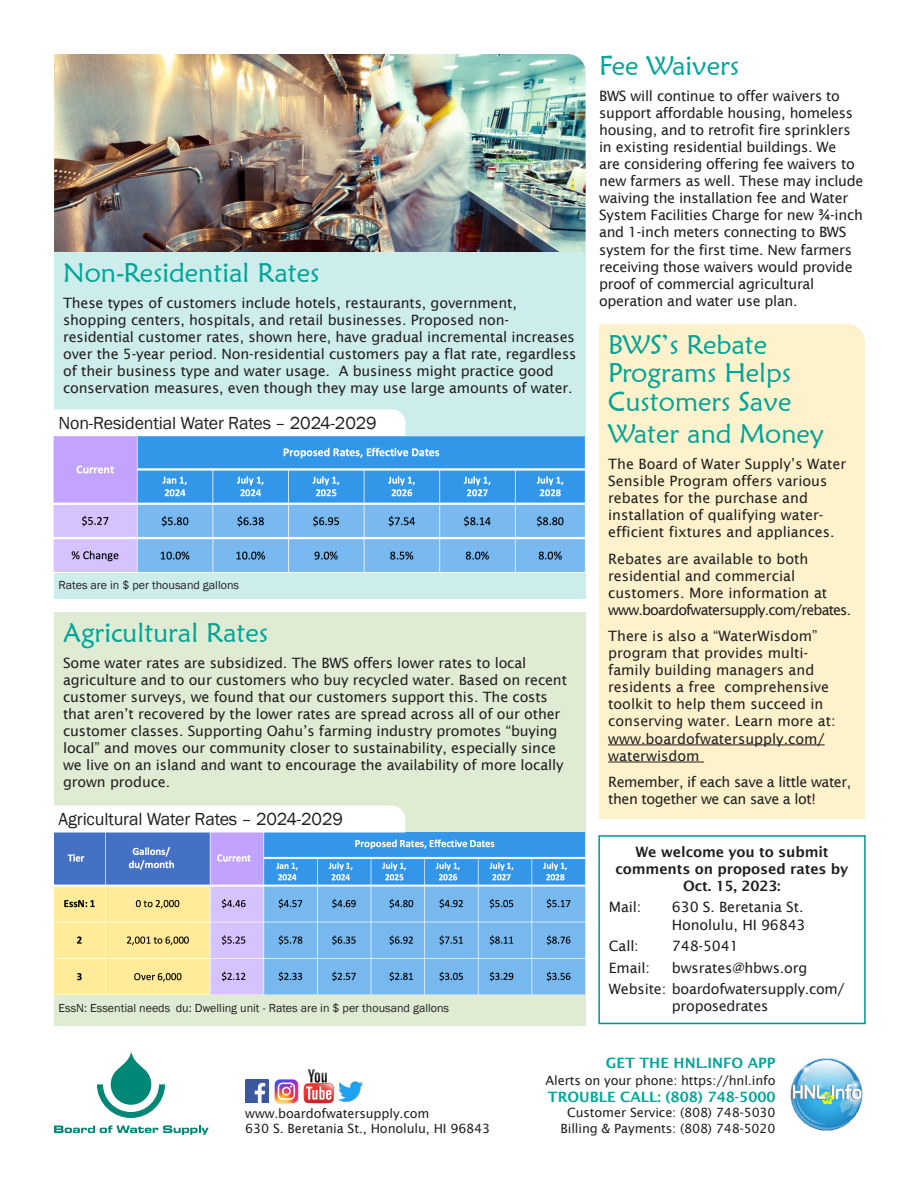
<style>
.page{position:relative;width:918px;height:1188px;background:#fff}
.page>*{position:absolute;margin:0;border:0;box-sizing:border-box;transform-origin:0 0}
.Headline_-_18pt_Maiandra{font:27px/28.5px "Maiandra GD";color:#00a599}
.t1{font:18px "Franklin Gothic";letter-spacing:-.01em;color:#231f20}
.Body_-_9_5_pt_Lucida_Sans{font:14.25px/17.1px "Lucida Sans";letter-spacing:-.01em;color:#231f20}
.Body_-_9_5_pt_Lucida_Sans-2{font:14.25px/17.1px "Lucida Sans";letter-spacing:-.03em;color:#231f20}
.Body_-_9_5_pt_Lucida_Sans-3{font:600 14.25px/17.1px "Lucida Sans";letter-spacing:-.01em;color:#231f20;text-align:center}
.t2{font:600 14.25px "Lucida Sans";color:#00a599}
.t3{font:12.75px/15.3px "Lucida Sans";letter-spacing:-.01em;color:#231f20;text-align:center}
.t4{font:12px "Franklin Gothic";color:#231f20}
</style>
<div class="page">
<svg style="left:54px;top:1125px;width:154px;height:10px"></svg>
<svg style="left:97px;top:1052px;width:68px;height:66px"></svg>
<img style="left:338px;top:1081px;width:24px;height:21px">
<img style="left:245px;top:1080px;width:23px;height:23px">
<img style="left:274px;top:1079px;width:25px;height:25px">
<img style="left:303px;top:1069px;width:31px;height:35px">
<img style="left:54px;top:54px;width:531px;height:198px">
<div style="left:599px;top:324px;width:265px;height:495px;background:#fef2cc"></div>
<hr style="left:608px;top:745px;width:216px;height:1px;background:#231f20">
<hr style="left:608px;top:762px;width:95px;height:1px;background:#231f20">
<div style="left:598px;top:835px;width:267px;height:189px;border:2px solid #00958e"></div>
<div style="left:54px;top:252px;width:531px;height:346px;background:#ccedeb"></div>
<div style="left:54px;top:410px;width:351px;height:26px;background:#fff"></div>
<div style="left:54px;top:612px;width:531px;height:414px;background:#dfecd3"></div>
<img style="left:790px;top:1059px;width:72px;height:71px">
<img style="left:54px;top:832px;width:530px;height:162px">
<div style="left:54px;top:806px;width:351px;height:26px;background:#fff"></div>
<img style="left:54px;top:437px;width:530px;height:136px">
<p class="Headline_-_18pt_Maiandra" style="left:63px;top:257px;width:257px">Non-Residential Rates</p>
<p class="Body_-_9_5_pt_Lucida_Sans" style="left:63px;top:294px;width:514px">These types of customers include hotels, restaurants, government, shopping centers, hospitals, and retail businesses. Proposed non&shy;residential customer rates, shown here, have gradual incremental increases over the 5-year period. Non-residential customers pay a flat rate, regardless of their business type and water usage. A business might practice good conservation measures, even though they may use large amounts of water.</p>
<p class="t1" style="left:58px;top:412px;width:319px">Non-Residential Water Rates – 2024-2029</p>
<p class="t4" style="left:58px;top:577px;width:182px">Rates are in $ per thousand gallons</p>
<p class="Headline_-_18pt_Maiandra" style="left:63px;top:617px;width:206px">Agricultural Rates</p>
<p class="Body_-_9_5_pt_Lucida_Sans" style="left:63px;top:654px;width:505px">Some water rates are subsidized. The BWS offers lower rates to local agriculture and to our customers who buy recycled water. Based on recent customer surveys, we found that our customers support this. The costs that aren’t recovered by the lower rates are spread across all of our other customer classes. Supporting Oahu’s farming industry promotes “buying local” and moves our community closer to sustainability, especially since we live on an island and want to encourage the availability of more locally grown produce.</p>
<p class="t1" style="left:58px;top:808px;width:286px">Agricultural Water Rates – 2024-2029</p>
<p class="t4" style="left:58px;top:1000px;width:392px">EssN: Essential needs du: Dwelling unit - Rates are in $ per thousand gallons</p>
<p class="Headline_-_18pt_Maiandra" style="left:598px;top:50px;width:141px">Fee Waivers</p>
<p class="Body_-_9_5_pt_Lucida_Sans" style="left:598px;top:87px;width:266px">BWS will continue to offer waivers to support affordable housing, homeless housing, and to retrofit fire sprinklers in existing residential buildings. We<br>are considering offering fee waivers to new farmers as well. These may include waiving the installation fee and Water System Facilities Charge for new ¾-inch and 1-inch meters connecting to BWS system for the first time. New farmers receiving those waivers would provide proof of commercial agricultural operation and water use plan.</p>
<p class="Headline_-_18pt_Maiandra" style="left:608px;top:329px;width:184px">BWS’s Rebate<br>Programs Helps<br>Customers Save</p>
<p class="Headline_-_18pt_Maiandra" style="left:608px;top:419px;width:217px">Water and Money</p>
<p class="Body_-_9_5_pt_Lucida_Sans" style="left:608px;top:455px;width:239px">The Board of Water Supply’s Water Sensible Program offers various rebates for the purchase and installation of qualifying water&shy;efficient fixtures and appliances.</p>
<p class="Body_-_9_5_pt_Lucida_Sans" style="left:608px;top:550px;width:244px">Rebates are available to both residential and commercial customers. More information at www.boardofwatersupply.com/rebates.</p>
<p class="Body_-_9_5_pt_Lucida_Sans" style="left:608px;top:627px;width:229px">There is also a “WaterWisdom” program that provides multi&shy;family building managers and residents a free comprehensive toolkit to help them succeed in conserving water. Learn more at: www.boardofwatersupply.com/ waterwisdom</p>
<p class="Body_-_9_5_pt_Lucida_Sans-2" style="left:608px;top:773px;width:244px">Remember, if each save a little water, then together we can save a lot!</p>
<p class="Body_-_9_5_pt_Lucida_Sans-3" style="left:615px;top:843px;width:234px">We welcome you to submit comments on proposed rates by<br>Oct. 15, 2023:</p>
<p class="Body_-_9_5_pt_Lucida_Sans" style="left:608px;top:899px;width:34px">Mail:</p>
<p class="Body_-_9_5_pt_Lucida_Sans" style="left:671px;top:899px;width:135px">630 S. Beretania St.<br>Honolulu, HI 96843</p>
<p class="Body_-_9_5_pt_Lucida_Sans" style="left:608px;top:938px;width:31px">Call:</p>
<p class="Body_-_9_5_pt_Lucida_Sans" style="left:671px;top:938px;width:68px">748-5041</p>
<p class="Body_-_9_5_pt_Lucida_Sans" style="left:608px;top:959px;width:42px">Email:</p>
<p class="Body_-_9_5_pt_Lucida_Sans" style="left:671px;top:959px;width:137px">bwsrates@hbws.org</p>
<p class="Body_-_9_5_pt_Lucida_Sans" style="left:671px;top:981px;width:174px;text-indent:-63px">Website: boardofwatersupply.com/ proposedrates</p>
<p class="t3" style="left:245px;top:1105px;width:185px">www.boardofwatersupply.com</p>
<p class="t3" style="left:245px;top:1121px;width:246px">630 S. Beretania St., Honolulu, HI 96843</p>
<p class="t2" style="left:605px;top:1055px;width:171px">GET THE HNL.INFO APP</p>
<p class="t3" style="left:545px;top:1073px;width:231px">Alerts on your phone: https://hnl.info</p>
<p class="t2" style="left:547px;top:1089px;width:229px">TROUBLE CALL: (808) 748-5000</p>
<p class="t3" style="left:560px;top:1105px;width:216px">Customer Service: (808) 748-5030<br>Billing &amp; Payments: (808) 748-5020</p>
</div>
